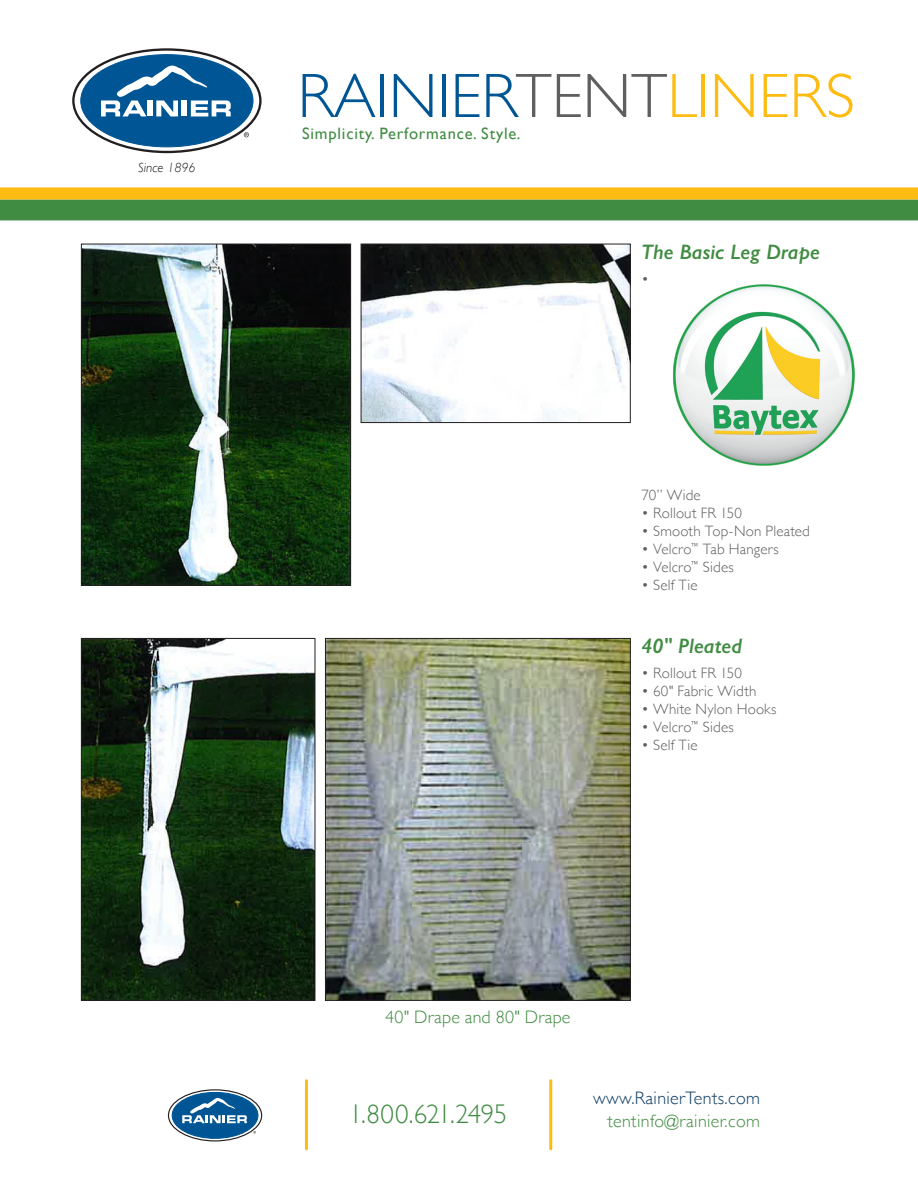
<style>
.page{position:relative;width:918px;height:1188px;background:#fff}
.page>*{position:absolute;margin:0;border:0;box-sizing:border-box;transform-origin:0 0}
.t1{font:300 63px "Gill Sans";color:#005594}
.t2{font:300 27px "Gill Sans";letter-spacing:-.025em;color:#418c43}
.t3{font:italic 600 21px "Gill Sans";color:#418c43}
.t4{font:300 18px "Gill Sans";letter-spacing:.02em;color:#418c43}
.t5{font:300 18px "Gill Sans";letter-spacing:.02em;color:#0c3c63}
.t6{font:16.5px "Gill Sans";letter-spacing:.05em;color:#418c43}
.t7{font:300 15px "Gill Sans";letter-spacing:.01em;color:#5f5f5f}
.t8{font:italic 300 13.5px "Gill Sans";color:#231f20}
.s1{color:#5f5f5f}
.s2{color:#fdbc12}
</style>
<div class="page">
<img style="left:83px;top:246px;width:266px;height:338px">
<div style="left:81px;top:244px;width:270px;height:342px;border:1px solid #231f20"></div>
<img style="left:83px;top:640px;width:230px;height:359px">
<div style="left:81px;top:638px;width:234px;height:363px;border:1px solid #231f20"></div>
<img style="left:327px;top:640px;width:302px;height:359px">
<div style="left:325px;top:638px;width:306px;height:363px;border:1px solid #231f20"></div>
<img style="left:363px;top:246px;width:266px;height:175px">
<img style="left:363px;top:376px;width:172px;height:45px">
<img style="left:394px;top:385px;width:17px;height:13px">
<div style="left:361px;top:244px;width:270px;height:179px;border:1px solid #231f20"></div>
<img style="left:673px;top:284px;width:182px;height:182px">
<hr style="left:305px;top:1081px;width:3px;height:68px;background:#fdbc12">
<hr style="left:549px;top:1081px;width:3px;height:68px;background:#fdbc12">
<svg style="left:168px;top:1090px;width:94px;height:51px"></svg>
<div style="left:168px;top:1089px;width:94px;height:52px;border:1px solid #231f20;border-radius:50%"></div>
<div style="left:172px;top:1092px;width:86px;height:46px;background:#005594;border-radius:50%"></div>
<div style="left:172px;top:1092px;width:86px;height:47px;border:1px solid #005594;border-radius:50%"></div>
<svg style="left:182px;top:1098px;width:65px;height:25px"></svg>
<div style="left:0;top:199px;width:918px;height:21px;background:#418c43"></div>
<div style="left:0;top:187px;width:918px;height:12px;background:#fdbc12"></div>
<svg style="left:73px;top:49px;width:187px;height:103px"></svg>
<div style="left:81px;top:55px;width:172px;height:92px;background:#005594;border-radius:50%"></div>
<svg style="left:101px;top:65px;width:130px;height:51px"></svg>
<svg style="left:244px;top:132px;width:5px;height:5px"></svg>
<p class="t8" style="left:138px;top:160px;width:59px">Since 1896</p>
<p class="t1" style="left:298px;top:47px;width:559px">RAINIER<span class="s1">TENT</span><span class="s2">LINERS</span></p>
<p class="t6" style="left:302px;top:124px;width:220px">Simplicity. Performance. Style.</p>
<p class="t3" style="left:642px;top:239px;width:180px">The Basic Leg Drape</p>
<p class="t7" style="left:642px;top:267px;width:9px">•</p>
<p class="t7" style="left:642px;top:483px;width:61px">70” Wide</p>
<p class="t7" style="left:642px;top:501px;width:102px">• Rollout FR 150</p>
<p class="t7" style="left:642px;top:519px;width:170px">• Smooth Top-Non Pleated</p>
<p class="t7" style="left:642px;top:537px;width:139px">• Velcro<sup>™</sup> Tab Hangers</p>
<p class="t7" style="left:642px;top:555px;width:94px">• Velcro<sup>™</sup> Sides</p>
<p class="t7" style="left:642px;top:573px;width:58px">• Self Tie</p>
<p class="t3" style="left:642px;top:634px;width:102px">40" Pleated</p>
<p class="t7" style="left:642px;top:661px;width:102px">• Rollout FR 150</p>
<p class="t7" style="left:642px;top:679px;width:116px">• 60" Fabric Width</p>
<p class="t7" style="left:642px;top:697px;width:137px">• White Nylon Hooks</p>
<p class="t7" style="left:642px;top:715px;width:94px">• Velcro<sup>™</sup> Sides</p>
<p class="t7" style="left:642px;top:733px;width:58px">• Self Tie</p>
<p class="t4" style="left:385px;top:1003px;width:187px">40" Drape and 80" Drape</p>
<p class="t2" style="left:349px;top:1093px;width:159px">1.800.621.2495</p>
<p class="t5" style="left:593px;top:1084px;width:169px">www.RainierTents.com</p>
<p class="t4" style="left:607px;top:1107px;width:154px">tentinfo@rainier.com</p>
</div>
